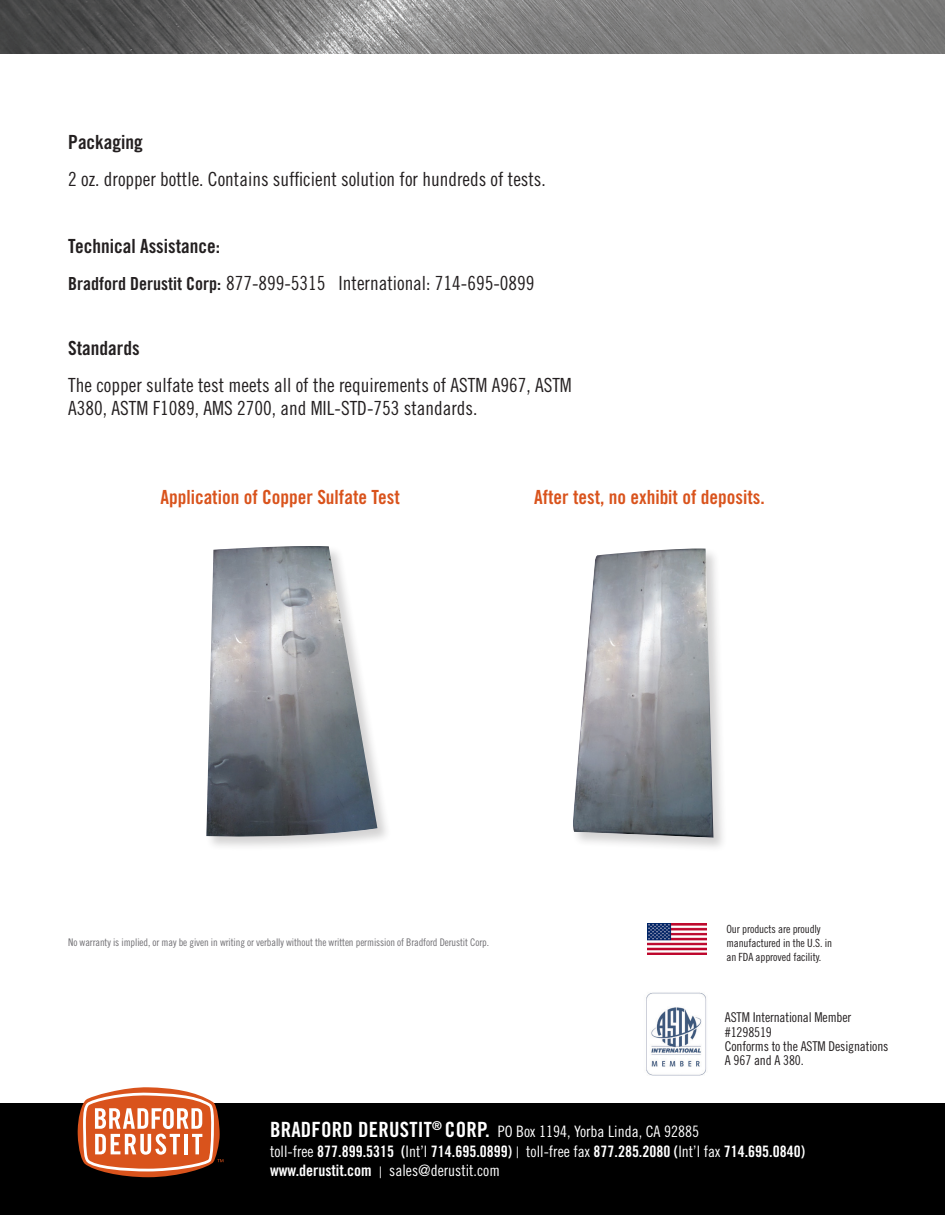
<style>
.page{position:relative;width:945px;height:1215px;background:#fff}
.page>*{position:absolute;margin:0;border:0;box-sizing:border-box;transform-origin:0 0}
.t1{font:19.5px/23.4px "Trade Gothic Cond Eighteen";color:#231f20}
.t2{font:19.5px "Trade Gothic Bold Cond Twenty";color:#d9531c}
.t3{font:19.5px "Trade Gothic Bold Cond Twenty";color:#231f20}
.t4{font:15.75px "Trade Gothic Bold Cond Twenty";color:#fff}
.t5{font:15.75px "Trade Gothic Cond Eighteen";color:#fff}
.t6{font:13.5px/14.2px "Trade Gothic Cond Eighteen";letter-spacing:-.01em;color:#231f20}
.t7{font:11.25px/14.2px "Trade Gothic Cond Eighteen";letter-spacing:-.01em;color:#231f20}
.t8{font:10.5px "Trade Gothic Cond Eighteen";letter-spacing:-.01em;color:#717074}
.s1{font-family:"Trade Gothic Bold Cond Twenty";font-size:18px}
.s2{font-family:"Trade Gothic Bold Cond Twenty";font-size:21px}
.s3{font-family:"Trade Gothic Cond Eighteen"}
.s4{font-family:"Trade Gothic";font-weight:300}
.s5{font-family:"Trade Gothic Bold Cond Twenty"}
</style>
<div class="page">
<div style="left:0;top:1103px;width:945px;height:112px;background:#000"></div>
<svg style="left:77px;top:1087px;width:146px;height:90px"></svg>
<img style="left:0;top:0;width:945px;height:54px">
<img style="left:646px;top:992px;width:61px;height:84px">
<img style="left:647px;top:924px;width:59px;height:31px">
<div style="left:205px;top:544px;width:187px;height:308px;background:#231f20;opacity:.2"></div>
<img style="left:206px;top:546px;width:171px;height:294px">
<div style="left:571px;top:547px;width:157px;height:305px;background:#231f20;opacity:.2"></div>
<img style="left:573px;top:549px;width:140px;height:289px">
<p class="t3" style="left:68px;top:130px;width:76px">Packaging</p>
<p class="t1" style="left:68px;top:167px;width:479px">2 oz. dropper bottle. Contains sufficient solution for hundreds of tests.</p>
<p class="t3" style="left:68px;top:234px;width:153px">Technical Assistance:</p>
<p class="t1" style="left:68px;top:271px;width:468px"><span class="s1">Bradford Derustit Corp:</span> 877-899-5315 International: 714-695-0899</p>
<p class="t3" style="left:68px;top:336px;width:73px">Standards</p>
<p class="t1" style="left:68px;top:373px;width:505px">The copper sulfate test meets all of the requirements of ASTM A967, ASTM<br>A380, ASTM F1089, AMS 2700, and MIL-STD-753 standards.</p>
<p class="t2" style="left:160px;top:485px;width:241px">Application of Copper Sulfate Test</p>
<p class="t2" style="left:534px;top:485px;width:232px">After test, no exhibit of deposits.</p>
<p class="t8" style="left:68px;top:936px;width:422px">No warranty is implied, or may be given in writing or verbally without the written permission of Bradford Derustit Corp.</p>
<p class="t7" style="left:726px;top:922px;width:107px">Our products are proudly manufactured in the U.S. in an FDA approved facility.</p>
<p class="t6" style="left:725px;top:1010px;width:128px">ASTM International Member #1298519</p>
<p class="t6" style="left:725px;top:1039px;width:165px">Conforms to the ASTM Designations<br>A 967 and A 380.</p>
<p class="t5" style="left:270px;top:1122px;width:431px"><span class="s2">BRADFORD DERUSTIT</span><sup>®</sup> <span class="s2">CORP.</span> PO Box 1194, Yorba Linda, CA 92885</p>
<p class="t4" style="left:270px;top:1142px;width:537px"><span class="s3">toll-free</span> 877.899.5315 (<span class="s3">Int’l</span> 714.695.0899) <span class="s4">|</span> <span class="s3">toll-free fax</span> 877.285.2080 (<span class="s3">Int’l fax</span> 714.695.0840)</p>
<p class="t5" style="left:270px;top:1161px;width:231px"><span class="s5">www.derustit.com</span> <span class="s4">|</span> sales@derustit.com</p>
</div>
